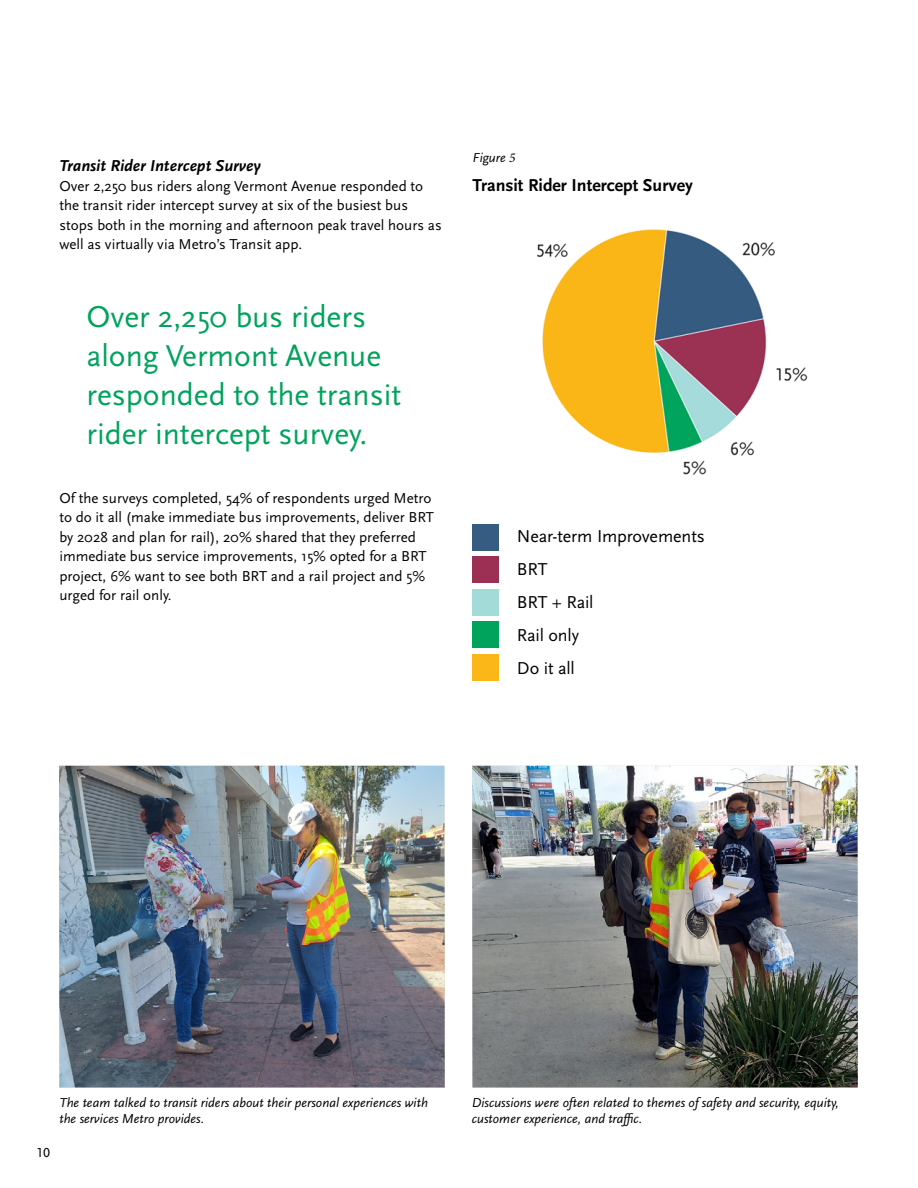
<style>
.page{position:relative;width:918px;height:1188px;background:#fff}
.page>*{position:absolute;margin:0;border:0;box-sizing:border-box;transform-origin:0 0}
.t1{font:31.5px/39px "Scala Sans Pro";color:#00a35c}
.t2{font:18px/33px "Scala Sans Pro";letter-spacing:-.01em;color:#000}
.t3{font:700 18px "Scala Sans Pro";color:#000}
.t4{font:italic 700 16.5px "Scala Sans Pro";color:#000}
.t5{font:15px/19.5px "Scala Sans Pro";color:#000}
.t6{font:italic 13.5px/16.5px "Scala Sans Pro";color:#000}
.t7{font:13.5px "Scala Sans Pro";color:#000}
.s1{font-family:"Minion Pro"}
</style>
<div class="page">
<img style="left:537px;top:229px;width:271px;height:246px">
<img style="left:472px;top:766px;width:386px;height:322px">
<img style="left:59px;top:766px;width:386px;height:322px">
<div style="left:472px;top:589px;width:28px;height:27px;background:#a3dbd9"></div>
<div style="left:472px;top:654px;width:28px;height:27px;background:#fbb718"></div>
<div style="left:472px;top:524px;width:28px;height:27px;background:#365c82"></div>
<div style="left:472px;top:556px;width:28px;height:27px;background:#9c3054"></div>
<div style="left:472px;top:621px;width:28px;height:27px;background:#00a35c"></div>
<p class="t4" style="left:59px;top:156px;width:203px">Transit Rider Intercept Survey</p>
<p class="t5" style="left:59px;top:176px;width:384px">Over 2,250 bus riders along Vermont Avenue responded to the transit rider intercept survey at six of the busiest bus stops both in the morning and afternoon peak travel hours as well as virtually via Metro’s Transit app.</p>
<h1 class="t1" style="left:86px;top:297px;width:316px">Over 2,250 bus riders along Vermont Avenue responded to the transit rider intercept survey.</h1>
<p class="t5" style="left:59px;top:488px;width:376px">Of the surveys completed, 54% of respondents urged Metro to do it all (make immediate bus improvements, deliver BRT by 2028 and plan for rail), 20% shared that they preferred immediate bus service improvements, 15% opted for a BRT project, 6% want to see both BRT and a rail project and 5% urged for rail only.</p>
<p class="t6" style="left:473px;top:150px;width:44px">Figure <span class="s1">5</span></p>
<p class="t3" style="left:473px;top:174px;width:222px">Transit Rider Intercept Survey</p>
<p class="t2" style="left:517px;top:520px;width:190px">Near-term Improvements<br>BRT<br>BRT + Rail<br>Rail only<br>Do it all</p>
<p class="t7" style="left:37px;top:1144px;width:15px">10</p>
<p class="t6" style="left:59px;top:1094px;width:370px">The team talked to transit riders about their personal experiences with the services Metro provides.</p>
<p class="t6" style="left:472px;top:1094px;width:369px">Discussions were often related to themes of safety and security, equity, customer experience, and traffic.</p>
</div>
